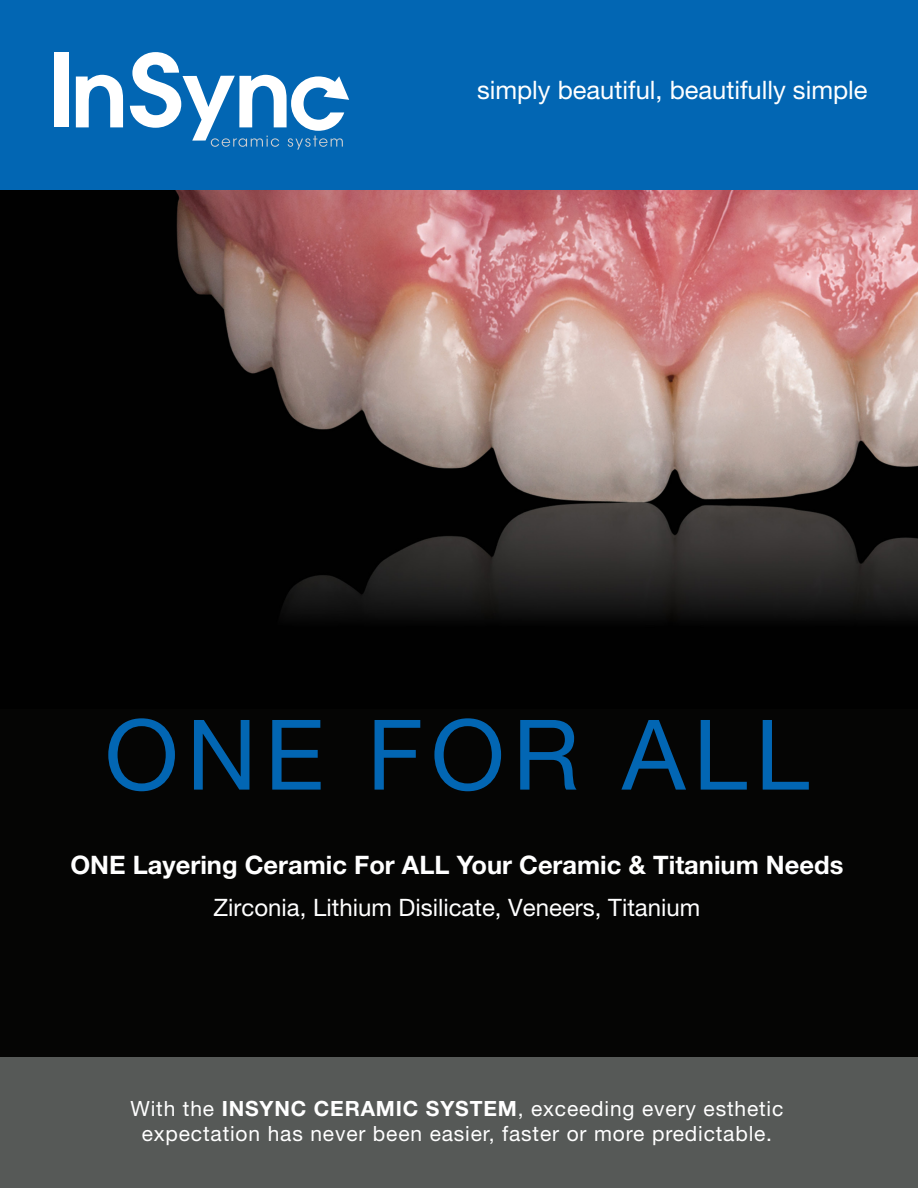
<style>
.page{position:relative;width:918px;height:1188px;background:#fff}
.page>*{position:absolute;margin:0;border:0;box-sizing:border-box;transform-origin:0 0}
.t1{font:97.5px "Helvetica Neue LT Pro";letter-spacing:.08em;color:#0266b3}
.t2{font:700 25.5px "Helvetica Neue";color:#fff}
.t3{font:25.5px "Helvetica Neue LT Pro";color:#fff}
.t4{font:24px "Helvetica Neue LT Pro";color:#fff}
.t5{font:21px "Helvetica Neue";letter-spacing:.04em;color:#fff}
.s1{font-weight:700}
</style>
<div class="page">
<img style="left:0;top:190px;width:918px;height:519px">
<div style="left:0;top:0;width:918px;height:190px;background:#0266b3"></div>
<div style="left:54px;top:53px;width:14px;height:74px;background:#fff"></div>
<svg style="left:76px;top:52px;width:313px;height:110px"></svg>
<div style="left:0;top:709px;width:918px;height:402px;background:#050504"></div>
<div style="left:0;top:1058px;width:918px;height:130px;background:#565957"></div>
<p class="t3" style="left:477px;top:75px;width:392px">simply beautiful, beautifully simple</p>
<p class="t1" style="left:105px;top:697px;width:706px">ONE FOR ALL</p>
<p class="t2" style="left:70px;top:849px;width:774px">ONE Layering Ceramic For ALL Your Ceramic &amp; Titanium Needs</p>
<p class="t4" style="left:214px;top:893px;width:488px">Zirconia, Lithium Disilicate, Veneers, Titanium</p>
<p class="t5" style="left:130px;top:1096px;width:654px">With the <span class="s1">INSYNC CERAMIC SYSTEM</span>, exceeding every esthetic</p>
<p class="t5" style="left:142px;top:1121px;width:632px">expectation has never been easier, faster or more predictable.</p>
</div>
